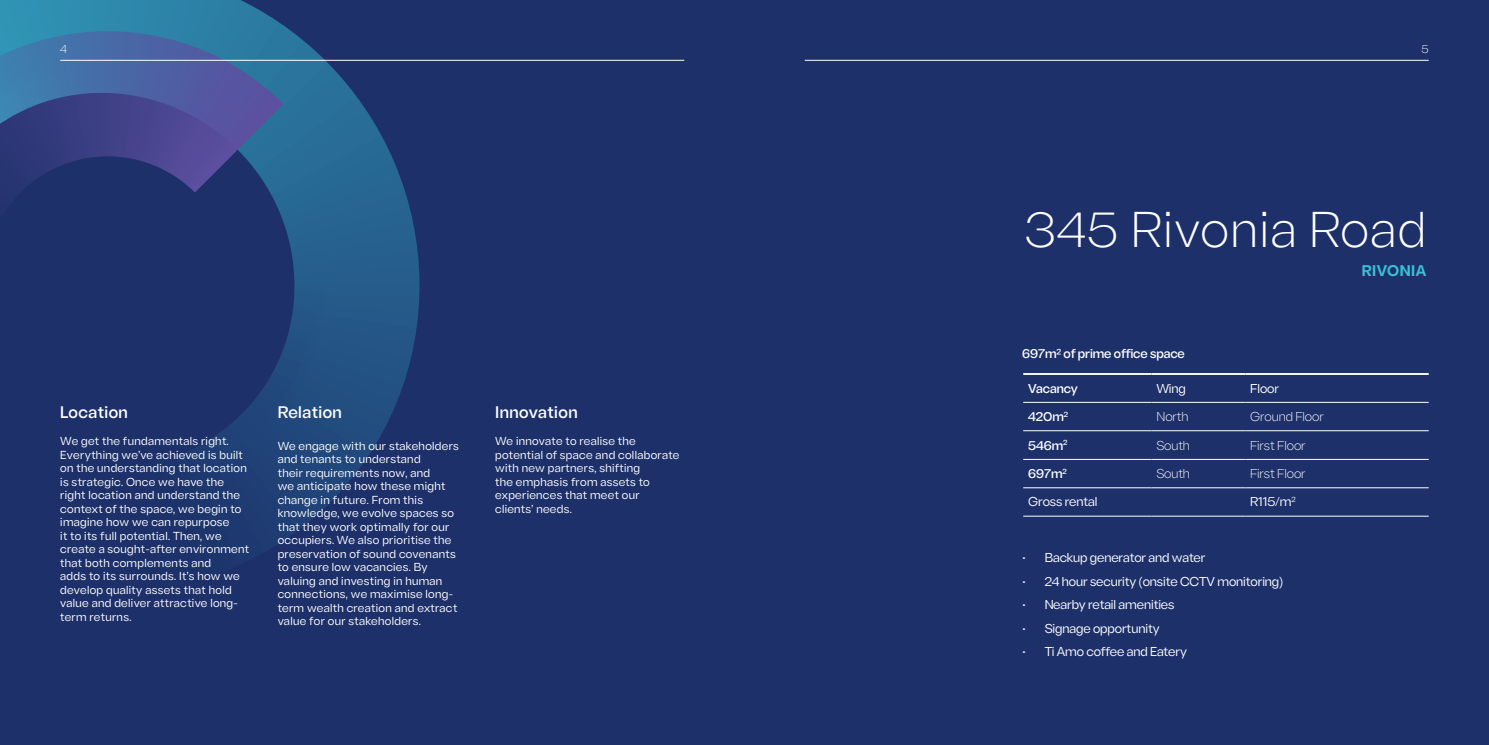
<style>
.page{position:relative;width:1489px;height:745px;background:#fff}
.page>*{position:absolute;margin:0;border:0;box-sizing:border-box;transform-origin:0 0}
.t1{font:300 48.75px "Sherika";letter-spacing:.03em;color:#fff}
.t2{font:500 16.25px "Sherika";letter-spacing:.03em;color:#fff}
.t3{font:700 15px "Sherika";letter-spacing:.03em;color:#39c2d7}
.t4{font:12.5px "Sherika";letter-spacing:-.005em;color:#fff}
.t5{font:300 12.5px "Sherika";letter-spacing:-.005em;color:#fff}
.t6{font:500 12.5px "Sherika";letter-spacing:-.005em;color:#fff}
.t7{font:11.25px/13.5px "Sherika";letter-spacing:.03em;color:#fff}
.t8{font:300 11.25px "Sherika";color:#fff}
</style>
<div class="page">
<div style="left:0;top:0;width:744px;height:744px;background:#1d306a"></div>
<svg style="left:0;top:0;width:420px;height:552px"></svg>
<svg style="left:0;top:31px;width:283px;height:497px"></svg>
<div style="left:728px;top:0;width:760px;height:744px;background:#1d306a"></div>
<hr style="left:804px;top:60px;width:624px;height:1px;background:#fff">
<hr style="left:60px;top:60px;width:624px;height:1px;background:#fff">
<hr style="left:1023px;top:373px;width:128px;height:1px;background:#fff">
<hr style="left:1151px;top:373px;width:94px;height:1px;background:#fff">
<hr style="left:1245px;top:373px;width:183px;height:1px;background:#fff">
<hr style="left:1023px;top:401px;width:128px;height:1px;background:#fff">
<hr style="left:1151px;top:401px;width:94px;height:1px;background:#fff">
<hr style="left:1245px;top:401px;width:183px;height:1px;background:#fff">
<hr style="left:1023px;top:430px;width:128px;height:1px;background:#fff">
<hr style="left:1151px;top:430px;width:94px;height:1px;background:#fff">
<hr style="left:1245px;top:430px;width:183px;height:1px;background:#fff">
<hr style="left:1023px;top:458px;width:128px;height:1px;background:#fff">
<hr style="left:1151px;top:458px;width:94px;height:1px;background:#fff">
<hr style="left:1245px;top:458px;width:183px;height:1px;background:#fff">
<hr style="left:1023px;top:487px;width:128px;height:1px;background:#fff">
<hr style="left:1151px;top:487px;width:94px;height:1px;background:#fff">
<hr style="left:1245px;top:487px;width:183px;height:1px;background:#fff">
<hr style="left:1023px;top:515px;width:128px;height:1px;background:#fff">
<hr style="left:1151px;top:515px;width:94px;height:1px;background:#fff">
<hr style="left:1245px;top:515px;width:183px;height:1px;background:#fff">
<p class="t8" style="left:60px;top:42px;width:8px">4</p>
<p class="t8" style="left:1421px;top:42px;width:9px">5</p>
<h2 class="t2" style="left:60px;top:401px;width:69px">Location</h2>
<p class="t7" style="left:60px;top:433px;width:190px">We get the fundamentals right.<br>Everything we’ve achieved is built on the understanding that location is strategic. Once we have the right location and understand the context of the space, we begin to imagine how we can repurpose<br>it to its full potential. Then, we create a sought-after environment that both complements and<br>adds to its surrounds. It’s how we develop quality assets that hold value and deliver attractive long&shy;term returns.</p>
<h2 class="t2" style="left:278px;top:401px;width:66px">Relation</h2>
<p class="t7" style="left:278px;top:438px;width:183px">We engage with our stakeholders and tenants to understand<br>their requirements now, and<br>we anticipate how these might change in future. From this knowledge, we evolve spaces so that they work optimally for our occupiers. We also prioritise the preservation of sound covenants to ensure low vacancies. By valuing and investing in human connections, we maximise long&shy;term wealth creation and extract value for our stakeholders.</p>
<h2 class="t2" style="left:495px;top:401px;width:84px">Innovation</h2>
<p class="t7" style="left:495px;top:433px;width:186px">We innovate to realise the potential of space and collaborate with new partners, shifting<br>the emphasis from assets to experiences that meet our clients’ needs.</p>
<h1 class="t1" style="left:1026px;top:199px;width:401px">345 Rivonia Road</h1>
<h3 class="t3" style="left:1361px;top:261px;width:66px">RIVONIA</h3>
<p class="t6" style="left:1022px;top:345px;width:164px">697m² of prime office space</p>
<p class="t6" style="left:1028px;top:380px;width:51px">Vacancy</p>
<p class="t4" style="left:1156px;top:380px;width:31px">Wing</p>
<p class="t4" style="left:1250px;top:380px;width:30px">Floor</p>
<p class="t6" style="left:1028px;top:408px;width:41px">420m<sup>2</sup></p>
<p class="t5" style="left:1156px;top:408px;width:34px">North</p>
<p class="t5" style="left:1250px;top:408px;width:75px">Ground Floor</p>
<p class="t6" style="left:1028px;top:437px;width:41px">546m<sup>2</sup></p>
<p class="t5" style="left:1156px;top:437px;width:35px">South</p>
<p class="t5" style="left:1250px;top:437px;width:57px">First Floor</p>
<p class="t6" style="left:1028px;top:465px;width:40px">697m<sup>2</sup></p>
<p class="t5" style="left:1156px;top:465px;width:35px">South</p>
<p class="t5" style="left:1250px;top:465px;width:57px">First Floor</p>
<p class="t4" style="left:1028px;top:494px;width:71px">Gross rental</p>
<p class="t4" style="left:1250px;top:494px;width:47px">R115/m<sup>2</sup></p>
<p class="t4" style="left:1022px;top:549px;width:185px">• Backup generator and water</p>
<p class="t4" style="left:1022px;top:573px;width:262px">• 24 hour security (onsite CCTV monitoring)</p>
<p class="t4" style="left:1022px;top:596px;width:154px">• Nearby retail amenities</p>
<p class="t4" style="left:1022px;top:619px;width:139px">• Signage opportunity</p>
<p class="t4" style="left:1022px;top:643px;width:166px">• Ti Amo coffee and Eatery</p>
</div>
